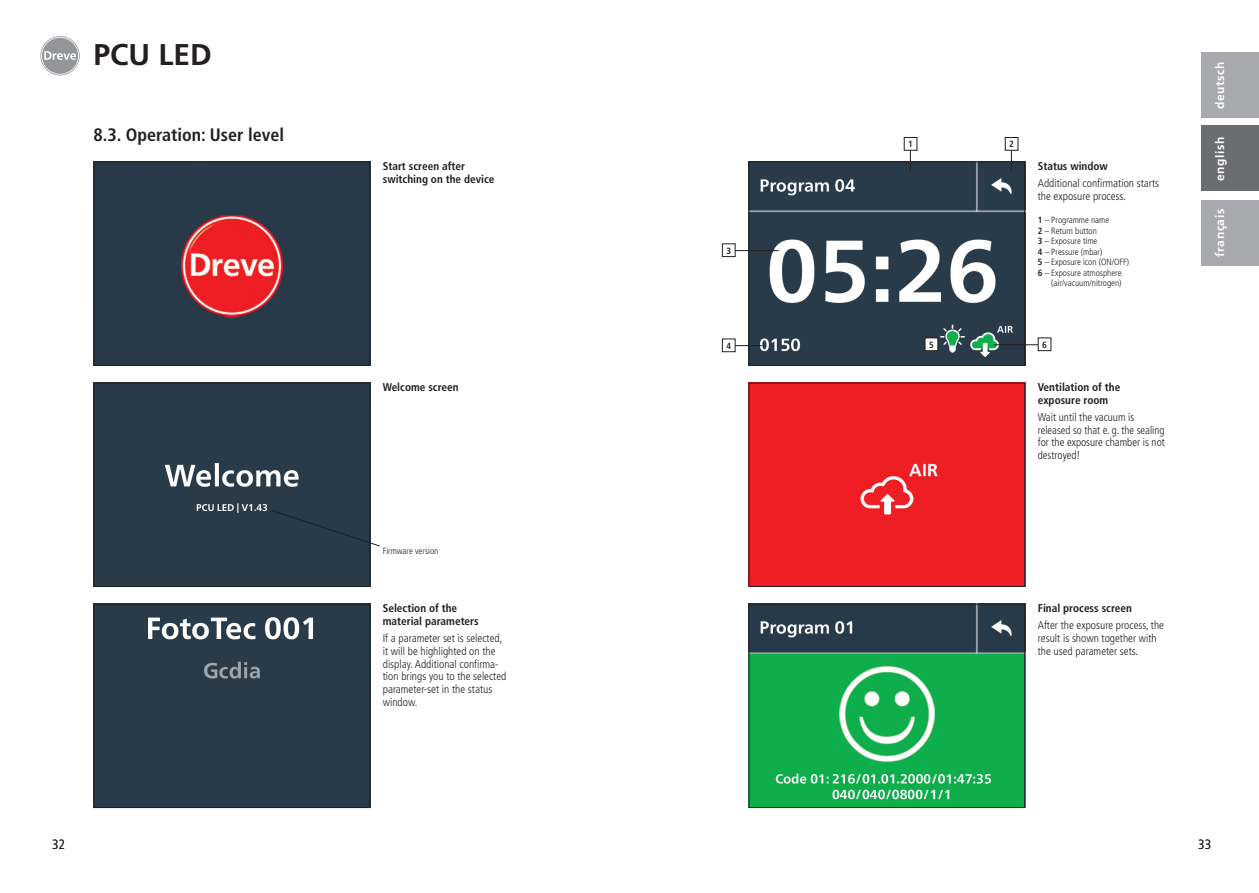
<style>
.page{position:relative;width:1259px;height:893px;background:#fff}
.page>*{position:absolute;margin:0;border:0;box-sizing:border-box;transform-origin:0 0}
.t1{font:700 30px "Frutiger LT";color:#231f20}
.t2{font:700 condensed 18px "Frutiger LT";color:#231f20}
.t3{font:300 condensed 13.5px "Frutiger LT";color:#231f20}
.t4{font:700 12px "Frutiger LT";letter-spacing:.05em;color:#fff}
.t5{font:300 condensed 11.25px/12.8px "Frutiger LT";color:#231f20}
.t6{font:700 condensed 11.25px/12.8px "Frutiger LT";color:#231f20}
.t7{font:300 condensed 9px "Frutiger LT";color:#231f20}
.t8{font:700 condensed 9px "Frutiger LT";color:#231f20}
.s1{font-weight:700}
</style>
<div class="page">
<div style="left:1201px;top:52px;width:58px;height:65px;background:#a8a9ad"></div>
<div style="left:1201px;top:126px;width:58px;height:65px;background:#6c6d70"></div>
<div style="left:1201px;top:200px;width:58px;height:65px;background:#a8a9ad"></div>
<svg style="left:40px;top:36px;width:40px;height:39px"></svg>
<svg style="left:41px;top:37px;width:38px;height:38px"></svg>
<img style="left:96px;top:164px;width:272px;height:200px">
<div style="left:94px;top:162px;width:276px;height:204px;border:1px solid #231f20"></div>
<div style="left:96px;top:385px;width:272px;height:200px;background:#293a49"></div>
<div style="left:94px;top:383px;width:276px;height:204px;border:1px solid #231f20"></div>
<div style="left:96px;top:606px;width:272px;height:200px;background:#293a49"></div>
<div style="left:94px;top:604px;width:276px;height:204px;border:1px solid #231f20"></div>
<img style="left:750px;top:164px;width:273px;height:200px">
<div style="left:748px;top:162px;width:277px;height:204px;border:1px solid #231f20"></div>
<div style="left:750px;top:385px;width:273px;height:200px;background:#ee1e24"></div>
<div style="left:748px;top:383px;width:277px;height:204px;border:1px solid #231f20"></div>
<img style="left:750px;top:606px;width:273px;height:200px">
<div style="left:748px;top:604px;width:277px;height:204px;border:1px solid #231f20"></div>
<svg style="left:910px;top:151px;width:1px;height:20px"></svg>
<div style="left:904px;top:137px;width:13px;height:14px;border:1px solid #231f20"></div>
<svg style="left:1011px;top:151px;width:1px;height:20px"></svg>
<div style="left:1005px;top:137px;width:13px;height:14px;border:1px solid #231f20"></div>
<hr style="left:730px;top:250px;width:49px;height:1px;background:#231f20">
<div style="left:722px;top:244px;width:13px;height:13px;background:#fff"></div>
<div style="left:722px;top:243px;width:13px;height:14px;border:1px solid #231f20"></div>
<hr style="left:730px;top:345px;width:32px;height:1px;background:#231f20">
<div style="left:722px;top:339px;width:13px;height:13px;background:#fff"></div>
<div style="left:722px;top:339px;width:13px;height:13px;border:1px solid #231f20"></div>
<hr style="left:993px;top:344px;width:49px;height:1px;background:#231f20">
<div style="left:1038px;top:338px;width:13px;height:13px;background:#fff"></div>
<div style="left:1037px;top:338px;width:14px;height:13px;border:1px solid #231f20"></div>
<div style="left:925px;top:338px;width:13px;height:13px;background:#fff"></div>
<div style="left:924px;top:338px;width:14px;height:13px;border:1px solid #231f20"></div>
<svg style="left:270px;top:509px;width:110px;height:38px;background:#394855"></svg>
<h1 class="t1" style="left:94px;top:37px;width:120px">PCU LED</h1>
<h2 class="t2" style="left:94px;top:124px;width:192px">8.3. Operation: User level</h2>
<p class="t3" style="left:52px;top:837px;width:14px">32</p>
<p class="t6" style="left:383px;top:160px;width:113px">Start screen after switching on the device</p>
<p class="t6" style="left:383px;top:381px;width:77px">Welcome screen</p>
<p class="t7" style="left:383px;top:545px;width:57px">Firmware version</p>
<p class="t6" style="left:383px;top:602px;width:97px">Selection of the material parameters</p>
<p class="t5" style="left:383px;top:632px;width:125px">If a parameter set is selected, it will be highlighted on the display. Additional confirma&shy;tion brings you to the selected parameter-set in the status window.</p>
<p class="t8" style="left:726px;top:245px;width:6px">3</p>
<p class="t8" style="left:908px;top:139px;width:6px">1</p>
<p class="t8" style="left:1009px;top:139px;width:6px">2</p>
<p class="t6" style="left:1037px;top:160px;width:72px">Status window</p>
<p class="t5" style="left:1037px;top:177px;width:123px">Additional confirmation starts the exposure process.</p>
<p class="t7" style="left:1037px;top:215px;width:73px"><span class="s1">1</span> – Programme name</p>
<p class="t7" style="left:1037px;top:225px;width:61px"><span class="s1">2</span> – Return button</p>
<p class="t7" style="left:1037px;top:236px;width:61px"><span class="s1">3</span> – Exposure time</p>
<p class="t7" style="left:1037px;top:246px;width:66px"><span class="s1">4</span> – Pressure (mbar)</p>
<p class="t7" style="left:1037px;top:257px;width:93px"><span class="s1">5</span> – Exposure icon (ON/OFF)</p>
<p class="t7" style="left:1037px;top:267px;width:85px"><span class="s1">6</span> – Exposure atmosphere</p>
<p class="t7" style="left:1051px;top:278px;width:72px">(air/vacuum/nitrogen)</p>
<p class="t8" style="left:726px;top:340px;width:6px">4</p>
<p class="t8" style="left:929px;top:339px;width:6px">5</p>
<p class="t8" style="left:1042px;top:339px;width:6px">6</p>
<p class="t6" style="left:1037px;top:381px;width:84px">Ventilation of the exposure room</p>
<p class="t5" style="left:1037px;top:411px;width:129px">Wait until the vacuum is released so that e. g. the sealing for the exposure chamber is not destroyed!</p>
<p class="t4" style="left:1212px;top:109px;width:49px;rotate:-90deg">deutsch</p>
<p class="t4" style="left:1212px;top:181px;width:46px;rotate:-90deg">english</p>
<p class="t4" style="left:1212px;top:257px;width:50px;rotate:-90deg">français</p>
<p class="t6" style="left:1037px;top:602px;width:96px">Final process screen</p>
<p class="t5" style="left:1037px;top:619px;width:128px">After the exposure process, the result is shown together with the used parameter sets.</p>
<p class="t3" style="left:1198px;top:837px;width:14px">33</p>
</div>
